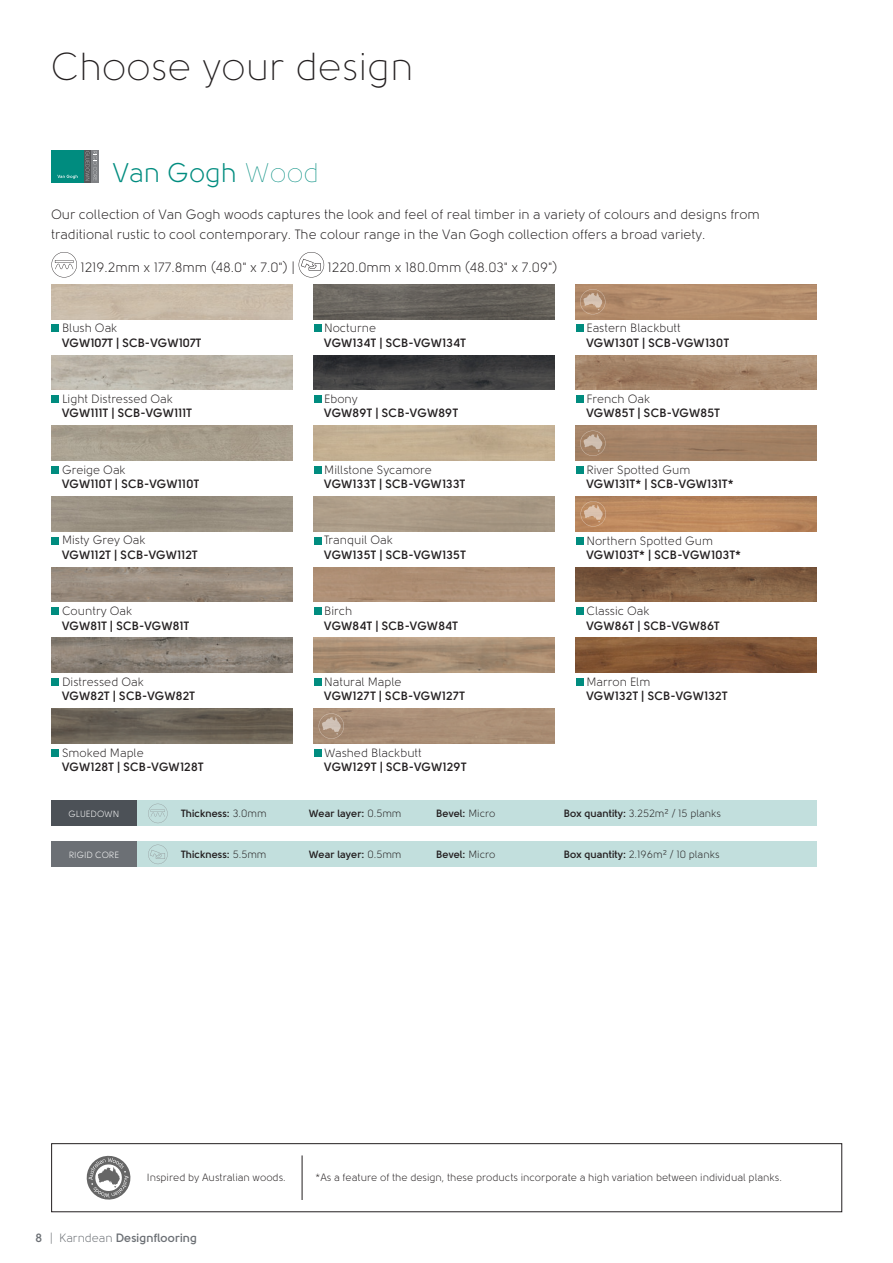
<style>
.page{position:relative;width:893px;height:1263px;background:#fff}
.page>*{position:absolute;margin:0;border:0;box-sizing:border-box;transform-origin:0 0}
.Intro_paragraph{font:300 39px "Solomon";color:#231f20}
.AAG_titles{font:27px "Solomon";color:#008c7f}
.t1{font:13.5px/19.5px "Solomon";color:#231f20}
.t2{font:700 12px/14.4px "Solomon";letter-spacing:.01em;color:#231f20}
.t3{font:700 12px "Solomon";letter-spacing:.005em;color:#6c7075}
.t4{font:10.5px "Solomon";color:#231f20}
.t5{font:700 10.5px "Solomon";color:#231f20}
.t6{font:9px "Solomon";color:#fff}
.s1{font-weight:100}
.s2{font-weight:400}
.s3{font-weight:700}
</style>
<div class="page">
<img style="left:51px;top:567px;width:241px;height:35px">
<img style="left:51px;top:638px;width:241px;height:34px">
<img style="left:314px;top:355px;width:241px;height:35px">
<img style="left:51px;top:426px;width:241px;height:34px">
<img style="left:51px;top:355px;width:241px;height:35px">
<img style="left:314px;top:638px;width:241px;height:34px">
<img style="left:51px;top:709px;width:241px;height:34px">
<img style="left:314px;top:285px;width:241px;height:34px">
<img style="left:576px;top:638px;width:241px;height:34px">
<div style="left:314px;top:567px;width:241px;height:35px;background:#ae8f75"></div>
<img style="left:576px;top:567px;width:241px;height:35px">
<img style="left:576px;top:355px;width:241px;height:35px">
<img style="left:314px;top:709px;width:241px;height:34px">
<svg style="left:319px;top:713px;width:25px;height:26px"></svg>
<img style="left:576px;top:426px;width:240px;height:34px">
<svg style="left:580px;top:430px;width:26px;height:26px"></svg>
<img style="left:576px;top:497px;width:241px;height:34px">
<svg style="left:581px;top:501px;width:25px;height:26px"></svg>
<img style="left:576px;top:285px;width:241px;height:34px">
<svg style="left:580px;top:289px;width:25px;height:25px"></svg>
<svg style="left:51px;top:252px;width:26px;height:25px"></svg>
<svg style="left:299px;top:252px;width:25px;height:25px"></svg>
<div style="left:51px;top:607px;width:8px;height:8px;background:#008c7f"></div>
<div style="left:52px;top:150px;width:32px;height:32px;background:#008c7f"></div>
<svg style="left:57px;top:175px;width:21px;height:4px"></svg>
<svg style="left:84px;top:150px;width:7px;height:32px"></svg>
<div style="left:91px;top:150px;width:8px;height:32px;background:#808285"></div>
<svg style="left:86px;top:151px;width:11px;height:29px"></svg>
<div style="left:51px;top:678px;width:8px;height:8px;background:#008c7f"></div>
<div style="left:51px;top:324px;width:8px;height:8px;background:#008c7f"></div>
<div style="left:314px;top:395px;width:8px;height:8px;background:#008c7f"></div>
<div style="left:51px;top:537px;width:8px;height:7px;background:#008c7f"></div>
<div style="left:51px;top:466px;width:8px;height:8px;background:#008c7f"></div>
<div style="left:51px;top:395px;width:8px;height:8px;background:#008c7f"></div>
<div style="left:314px;top:678px;width:8px;height:8px;background:#008c7f"></div>
<div style="left:314px;top:749px;width:8px;height:8px;background:#008c7f"></div>
<div style="left:51px;top:749px;width:8px;height:8px;background:#008c7f"></div>
<div style="left:314px;top:324px;width:8px;height:8px;background:#008c7f"></div>
<div style="left:576px;top:678px;width:8px;height:8px;background:#008c7f"></div>
<div style="left:314px;top:607px;width:8px;height:8px;background:#008c7f"></div>
<div style="left:314px;top:537px;width:8px;height:7px;background:#008c7f"></div>
<div style="left:314px;top:466px;width:8px;height:8px;background:#008c7f"></div>
<div style="left:576px;top:607px;width:8px;height:8px;background:#008c7f"></div>
<div style="left:576px;top:537px;width:8px;height:7px;background:#008c7f"></div>
<div style="left:576px;top:395px;width:8px;height:8px;background:#008c7f"></div>
<div style="left:576px;top:466px;width:8px;height:8px;background:#008c7f"></div>
<div style="left:576px;top:324px;width:8px;height:8px;background:#008c7f"></div>
<div style="left:51px;top:800px;width:766px;height:26px;background:#c2dfdd"></div>
<div style="left:51px;top:800px;width:85px;height:26px;background:#4c5157"></div>
<svg style="left:148px;top:804px;width:20px;height:19px"></svg>
<div style="left:51px;top:841px;width:766px;height:26px;background:#c2dfdd"></div>
<div style="left:51px;top:841px;width:85px;height:26px;background:#6c7075"></div>
<svg style="left:148px;top:845px;width:20px;height:19px"></svg>
<div style="left:51px;top:1143px;width:791px;height:69px;border:1px solid #231f20"></div>
<svg style="left:86px;top:1155px;width:45px;height:45px"></svg>
<hr style="left:302px;top:1155px;width:1px;height:45px;background:#231f20">
<p class="Intro_paragraph" style="left:51px;top:47px;width:364px">Choose your design</p>
<p class="AAG_titles" style="left:112px;top:158px;width:208px">Van Gogh <span class="s1">Wood</span></p>
<p class="t1" style="left:51px;top:205px;width:710px">Our collection of Van Gogh woods captures the look and feel of real timber in a variety of colours and designs from traditional rustic to cool contemporary. The colour range in the Van Gogh collection offers a broad variety.</p>
<p class="t1" style="left:80px;top:258px;width:216px">1219.2mm x 177.8mm (48.0" x 7.0") |</p>
<p class="t1" style="left:328px;top:258px;width:231px">1220.0mm x 180.0mm (48.03" x 7.09")</p>
<p class="t2" style="left:62px;top:321px;width:141px"><span class="s2">Blush Oak<br></span>VGW107T | SCB-VGW107T</p>
<p class="t2" style="left:324px;top:321px;width:143px"><span class="s2">Nocturne<br></span>VGW134T | SCB-VGW134T</p>
<p class="t2" style="left:586px;top:321px;width:144px"><span class="s2">Eastern Blackbutt<br></span>VGW130T | SCB-VGW130T</p>
<p class="t2" style="left:62px;top:392px;width:132px"><span class="s2">Light Distressed Oak<br></span>VGW111T | SCB-VGW111T</p>
<p class="t2" style="left:324px;top:392px;width:135px"><span class="s2">Ebony<br></span>VGW89T | SCB-VGW89T</p>
<p class="t2" style="left:586px;top:392px;width:135px"><span class="s2">French Oak<br></span>VGW85T | SCB-VGW85T</p>
<p class="t2" style="left:62px;top:462px;width:139px"><span class="s2">Greige Oak<br></span>VGW110T | SCB-VGW110T</p>
<p class="t2" style="left:324px;top:462px;width:143px"><span class="s2">Millstone Sycamore<br></span>VGW133T | SCB-VGW133T</p>
<p class="t2" style="left:586px;top:462px;width:149px"><span class="s2">River Spotted Gum<br></span>VGW131T* | SCB-VGW131T*</p>
<p class="t2" style="left:62px;top:533px;width:137px"><span class="s2">Misty Grey Oak<br></span>VGW112T | SCB-VGW112T</p>
<p class="t2" style="left:324px;top:533px;width:143px"><span class="s2">Tranquil Oak<br></span>VGW135T | SCB-VGW135T</p>
<p class="t2" style="left:586px;top:533px;width:156px"><span class="s2">Northern Spotted Gum<br></span>VGW103T* | SCB-VGW103T*</p>
<p class="t2" style="left:62px;top:604px;width:129px"><span class="s2">Country Oak<br></span>VGW81T | SCB-VGW81T</p>
<p class="t2" style="left:324px;top:604px;width:135px"><span class="s2">Birch<br></span>VGW84T | SCB-VGW84T</p>
<p class="t2" style="left:586px;top:604px;width:135px"><span class="s2">Classic Oak<br></span>VGW86T | SCB-VGW86T</p>
<p class="t2" style="left:62px;top:674px;width:135px"><span class="s2">Distressed Oak<br></span>VGW82T | SCB-VGW82T</p>
<p class="t2" style="left:324px;top:674px;width:142px"><span class="s2">Natural Maple<br></span>VGW127T | SCB-VGW127T</p>
<p class="t2" style="left:586px;top:674px;width:143px"><span class="s2">Marron Elm<br></span>VGW132T | SCB-VGW132T</p>
<p class="t2" style="left:62px;top:745px;width:143px"><span class="s2">Smoked Maple<br></span>VGW128T | SCB-VGW128T</p>
<p class="t2" style="left:324px;top:745px;width:144px"><span class="s2">Washed Blackbutt<br></span>VGW129T | SCB-VGW129T</p>
<p class="t6" style="left:69px;top:809px;width:52px">GLUEDOWN</p>
<p class="t5" style="left:181px;top:807px;width:87px">Thickness: <span class="s2">3.0mm</span></p>
<p class="t5" style="left:309px;top:807px;width:94px">Wear layer: <span class="s2">0.5mm</span></p>
<p class="t5" style="left:436px;top:807px;width:61px">Bevel: <span class="s2">Micro</span></p>
<p class="t4" style="left:564px;top:808px;width:159px"><span class="s3">Box quantity:</span> 3.252m² / 15 planks</p>
<p class="t6" style="left:69px;top:850px;width:52px">RIGID CORE</p>
<p class="t5" style="left:181px;top:848px;width:87px">Thickness: <span class="s2">5.5mm</span></p>
<p class="t5" style="left:309px;top:848px;width:94px">Wear layer: <span class="s2">0.5mm</span></p>
<p class="t5" style="left:436px;top:848px;width:61px">Bevel: <span class="s2">Micro</span></p>
<p class="t4" style="left:564px;top:849px;width:157px"><span class="s3">Box quantity:</span> 2.196m² / 10 planks</p>
<p class="t4" style="left:147px;top:1171px;width:141px">Inspired by Australian woods.</p>
<p class="t4" style="left:315px;top:1171px;width:468px">*As a feature of the design, these products incorporate a high variation between individual planks.</p>
<p class="t3" style="left:36px;top:1231px;width:163px">8 <span class="s2">| Karndean</span> Designflooring</p>
</div>
